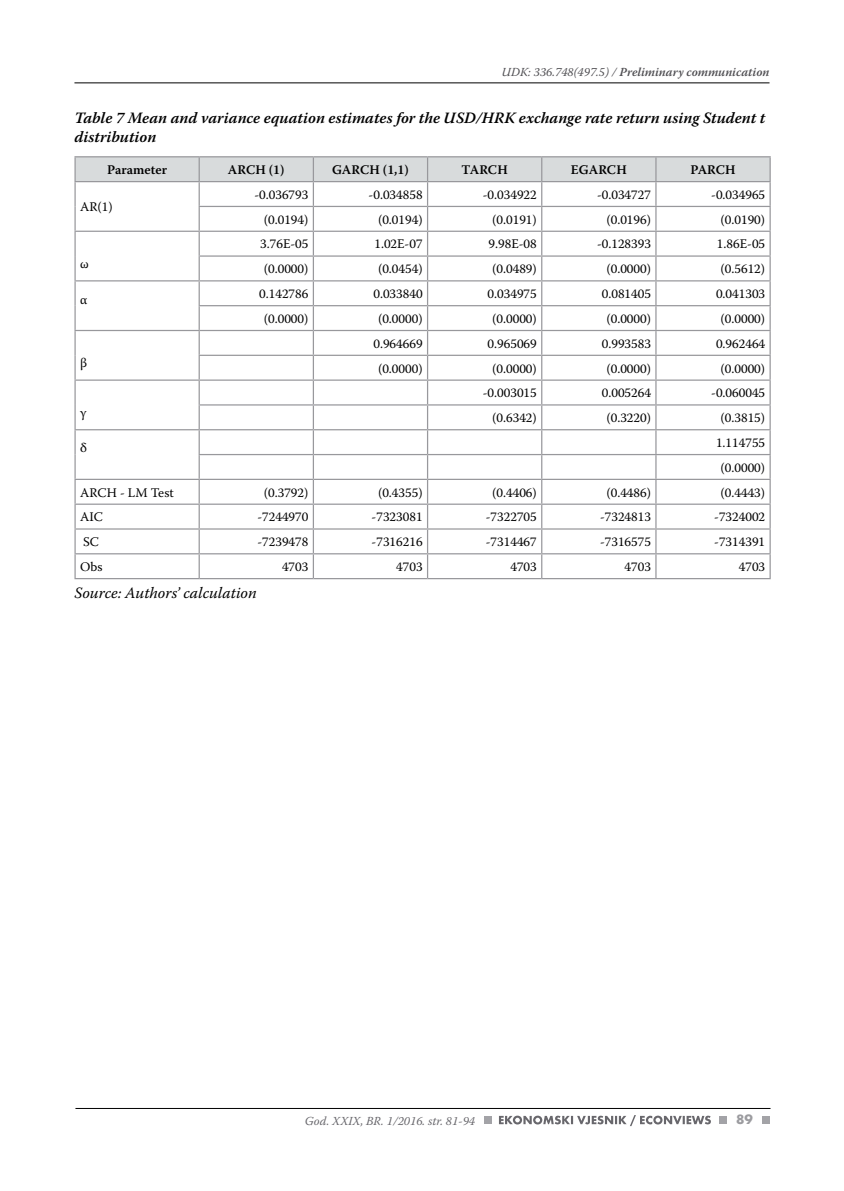
<style>
.page{position:relative;width:844px;height:1191px;background:#fff}
.page>*{position:absolute;margin:0;border:0;box-sizing:border-box;transform-origin:0 0}
.t1{font:italic 600 15.75px/18.9px "Warnock Pro";color:#000}
.t2{font:italic 15.75px "Warnock Pro";color:#000}
.t3{font:700 14px "Futura TOT";color:#9c9ca0}
.t4{font:13.12px/24.8px "Warnock Pro";color:#000;text-align:center}
.t5{font:600 13.12px "Warnock Pro";letter-spacing:.005em;color:#000}
.t6{font:italic 600 12.25px "Warnock Pro";color:#504f53}
.t7{font:italic 12.25px "Warnock Pro";color:#68676c}
.s1{font-weight:400}
</style>
<div class="page">
<hr style="left:74px;top:83px;width:695px;height:1px;background:#000">
<hr style="left:75px;top:1108px;width:695px;height:1px;background:#000">
<div style="left:483px;top:1115px;width:8px;height:8px;background:#a3a3a7"></div>
<div style="left:718px;top:1115px;width:8px;height:8px;background:#a3a3a7"></div>
<div style="left:761px;top:1115px;width:8px;height:8px;background:#a3a3a7"></div>
<svg style="left:499px;top:1115px;width:211px;height:11px"></svg>
<hr style="left:74px;top:181px;width:125px;height:1px;background:#98989c">
<hr style="left:74px;top:231px;width:125px;height:1px;background:#98989c">
<hr style="left:74px;top:280px;width:125px;height:1px;background:#98989c">
<hr style="left:74px;top:330px;width:125px;height:1px;background:#98989c">
<hr style="left:74px;top:379px;width:125px;height:2px;background:#98989c">
<hr style="left:74px;top:429px;width:125px;height:1px;background:#98989c">
<hr style="left:74px;top:479px;width:125px;height:1px;background:#98989c">
<hr style="left:74px;top:503px;width:125px;height:2px;background:#98989c">
<hr style="left:74px;top:528px;width:125px;height:1px;background:#98989c">
<hr style="left:74px;top:553px;width:125px;height:1px;background:#98989c">
<hr style="left:74px;top:156px;width:125px;height:1px;background:#98989c">
<hr style="left:74px;top:157px;width:2px;height:24px;background:#98989c">
<hr style="left:199px;top:156px;width:114px;height:1px;background:#98989c">
<hr style="left:313px;top:156px;width:114px;height:1px;background:#98989c">
<hr style="left:427px;top:156px;width:114px;height:1px;background:#98989c">
<hr style="left:541px;top:156px;width:114px;height:1px;background:#98989c">
<hr style="left:655px;top:156px;width:115px;height:1px;background:#98989c">
<hr style="left:74px;top:182px;width:2px;height:24px;background:#98989c">
<hr style="left:74px;top:206px;width:2px;height:25px;background:#98989c">
<hr style="left:74px;top:232px;width:2px;height:24px;background:#98989c">
<hr style="left:74px;top:256px;width:2px;height:24px;background:#98989c">
<hr style="left:74px;top:281px;width:2px;height:25px;background:#98989c">
<hr style="left:74px;top:306px;width:2px;height:24px;background:#98989c">
<hr style="left:74px;top:331px;width:2px;height:24px;background:#98989c">
<hr style="left:74px;top:355px;width:2px;height:24px;background:#98989c">
<hr style="left:74px;top:381px;width:2px;height:24px;background:#98989c">
<hr style="left:74px;top:405px;width:2px;height:24px;background:#98989c">
<hr style="left:74px;top:430px;width:2px;height:24px;background:#98989c">
<hr style="left:74px;top:454px;width:2px;height:25px;background:#98989c">
<hr style="left:74px;top:480px;width:2px;height:23px;background:#98989c">
<hr style="left:74px;top:505px;width:2px;height:23px;background:#98989c">
<hr style="left:74px;top:529px;width:2px;height:24px;background:#98989c">
<hr style="left:74px;top:554px;width:2px;height:24px;background:#98989c">
<svg style="left:75px;top:157px;width:695px;height:421px"></svg>
<hr style="left:74px;top:578px;width:125px;height:1px;background:#98989c">
<hr style="left:199px;top:578px;width:114px;height:1px;background:#98989c">
<hr style="left:313px;top:578px;width:114px;height:1px;background:#98989c">
<hr style="left:427px;top:578px;width:114px;height:1px;background:#98989c">
<hr style="left:541px;top:578px;width:114px;height:1px;background:#98989c">
<hr style="left:655px;top:578px;width:115px;height:1px;background:#98989c">
<p class="t6" style="left:502px;top:65px;width:269px"><span class="s1">UDK: 336.748(497.5) /</span> Preliminary communication</p>
<p class="t1" style="left:74px;top:108px;width:692px">Table 7 Mean and variance equation estimates for the USD/HRK exchange rate return using Student t distribution</p>
<p class="t5" style="left:107px;top:162px;width:61px">Parameter</p>
<p class="t5" style="left:228px;top:162px;width:58px">ARCH (1)</p>
<p class="t5" style="left:332px;top:162px;width:78px">GARCH (1,1)</p>
<p class="t5" style="left:461px;top:162px;width:48px">TARCH</p>
<p class="t5" style="left:571px;top:162px;width:57px">EGARCH</p>
<p class="t5" style="left:690px;top:162px;width:47px">PARCH</p>
<p class="t4" style="left:80px;top:194px;width:34px">AR(1)</p>
<p class="t4" style="left:254px;top:182px;width:55px">-0.036793</p>
<p class="t4" style="left:368px;top:182px;width:55px">-0.034858</p>
<p class="t4" style="left:482px;top:182px;width:55px">-0.034922</p>
<p class="t4" style="left:597px;top:182px;width:55px">-0.034727</p>
<p class="t4" style="left:711px;top:182px;width:55px">-0.034965</p>
<p class="t4" style="left:264px;top:207px;width:46px">(0.0194)</p>
<p class="t4" style="left:378px;top:207px;width:46px">(0.0194)</p>
<p class="t4" style="left:492px;top:207px;width:46px">(0.0191)</p>
<p class="t4" style="left:606px;top:207px;width:46px">(0.0196)</p>
<p class="t4" style="left:720px;top:207px;width:46px">(0.0190)</p>
<p class="t4" style="left:80px;top:251px;width:10px">ω</p>
<p class="t4" style="left:80px;top:286px;width:9px">α</p>
<p class="t4" style="left:80px;top:350px;width:8px">β</p>
<p class="t4" style="left:80px;top:400px;width:8px">γ</p>
<p class="t4" style="left:260px;top:231px;width:50px">3.76E-05</p>
<p class="t4" style="left:374px;top:231px;width:50px">1.02E-07</p>
<p class="t4" style="left:488px;top:231px;width:50px">9.98E-08</p>
<p class="t4" style="left:597px;top:231px;width:55px">-0.128393</p>
<p class="t4" style="left:716px;top:231px;width:50px">1.86E-05</p>
<p class="t4" style="left:264px;top:256px;width:46px">(0.0000)</p>
<p class="t4" style="left:378px;top:256px;width:46px">(0.0454)</p>
<p class="t4" style="left:492px;top:256px;width:46px">(0.0489)</p>
<p class="t4" style="left:606px;top:256px;width:46px">(0.0000)</p>
<p class="t4" style="left:720px;top:256px;width:46px">(0.5612)</p>
<p class="t4" style="left:259px;top:281px;width:51px">0.142786</p>
<p class="t4" style="left:373px;top:281px;width:51px">0.033840</p>
<p class="t4" style="left:487px;top:281px;width:51px">0.034975</p>
<p class="t4" style="left:601px;top:281px;width:51px">0.081405</p>
<p class="t4" style="left:715px;top:281px;width:51px">0.041303</p>
<p class="t4" style="left:264px;top:306px;width:46px">(0.0000)</p>
<p class="t4" style="left:378px;top:306px;width:46px">(0.0000)</p>
<p class="t4" style="left:492px;top:306px;width:46px">(0.0000)</p>
<p class="t4" style="left:606px;top:306px;width:46px">(0.0000)</p>
<p class="t4" style="left:720px;top:306px;width:46px">(0.0000)</p>
<p class="t4" style="left:373px;top:331px;width:51px">0.964669</p>
<p class="t4" style="left:487px;top:331px;width:51px">0.965069</p>
<p class="t4" style="left:601px;top:331px;width:51px">0.993583</p>
<p class="t4" style="left:715px;top:331px;width:51px">0.962464</p>
<p class="t4" style="left:378px;top:355px;width:46px">(0.0000)</p>
<p class="t4" style="left:492px;top:355px;width:46px">(0.0000)</p>
<p class="t4" style="left:606px;top:355px;width:46px">(0.0000)</p>
<p class="t4" style="left:720px;top:355px;width:46px">(0.0000)</p>
<p class="t4" style="left:482px;top:380px;width:55px">-0.003015</p>
<p class="t4" style="left:601px;top:380px;width:51px">0.005264</p>
<p class="t4" style="left:711px;top:380px;width:55px">-0.060045</p>
<p class="t4" style="left:492px;top:405px;width:46px">(0.6342)</p>
<p class="t4" style="left:606px;top:405px;width:46px">(0.3220)</p>
<p class="t4" style="left:720px;top:405px;width:46px">(0.3815)</p>
<p class="t4" style="left:80px;top:435px;width:8px">δ</p>
<p class="t4" style="left:715px;top:430px;width:51px">1.114755 (0.0000)</p>
<p class="t4" style="left:80px;top:479px;width:95px">ARCH - LM Test</p>
<p class="t4" style="left:264px;top:479px;width:46px">(0.3792)</p>
<p class="t4" style="left:378px;top:479px;width:46px">(0.4355)</p>
<p class="t4" style="left:492px;top:479px;width:46px">(0.4406)</p>
<p class="t4" style="left:606px;top:479px;width:46px">(0.4486)</p>
<p class="t4" style="left:720px;top:479px;width:46px">(0.4443)</p>
<p class="t4" style="left:80px;top:504px;width:24px">AIC</p>
<p class="t4" style="left:257px;top:504px;width:52px">-7244970</p>
<p class="t4" style="left:371px;top:504px;width:52px">-7323081</p>
<p class="t4" style="left:485px;top:504px;width:52px">-7322705</p>
<p class="t4" style="left:600px;top:504px;width:52px">-7324813</p>
<p class="t4" style="left:714px;top:504px;width:52px">-7324002</p>
<p class="t4" style="left:83px;top:529px;width:17px">SC</p>
<p class="t4" style="left:257px;top:529px;width:52px">-7239478</p>
<p class="t4" style="left:371px;top:529px;width:52px">-7316216</p>
<p class="t4" style="left:485px;top:529px;width:52px">-7314467</p>
<p class="t4" style="left:600px;top:529px;width:52px">-7316575</p>
<p class="t4" style="left:714px;top:529px;width:52px">-7314391</p>
<p class="t4" style="left:80px;top:554px;width:24px">Obs</p>
<p class="t4" style="left:282px;top:554px;width:28px">4703</p>
<p class="t4" style="left:396px;top:554px;width:28px">4703</p>
<p class="t4" style="left:510px;top:554px;width:28px">4703</p>
<p class="t4" style="left:624px;top:554px;width:28px">4703</p>
<p class="t4" style="left:738px;top:554px;width:28px">4703</p>
<p class="t2" style="left:74px;top:583px;width:184px">Source: Authors’ calculation</p>
<p class="t7" style="left:305px;top:1113px;width:172px">God. XXIX, BR. 1/2016. str. 81-94</p>
<p class="t3" style="left:736px;top:1111px;width:18px">89</p>
</div>
